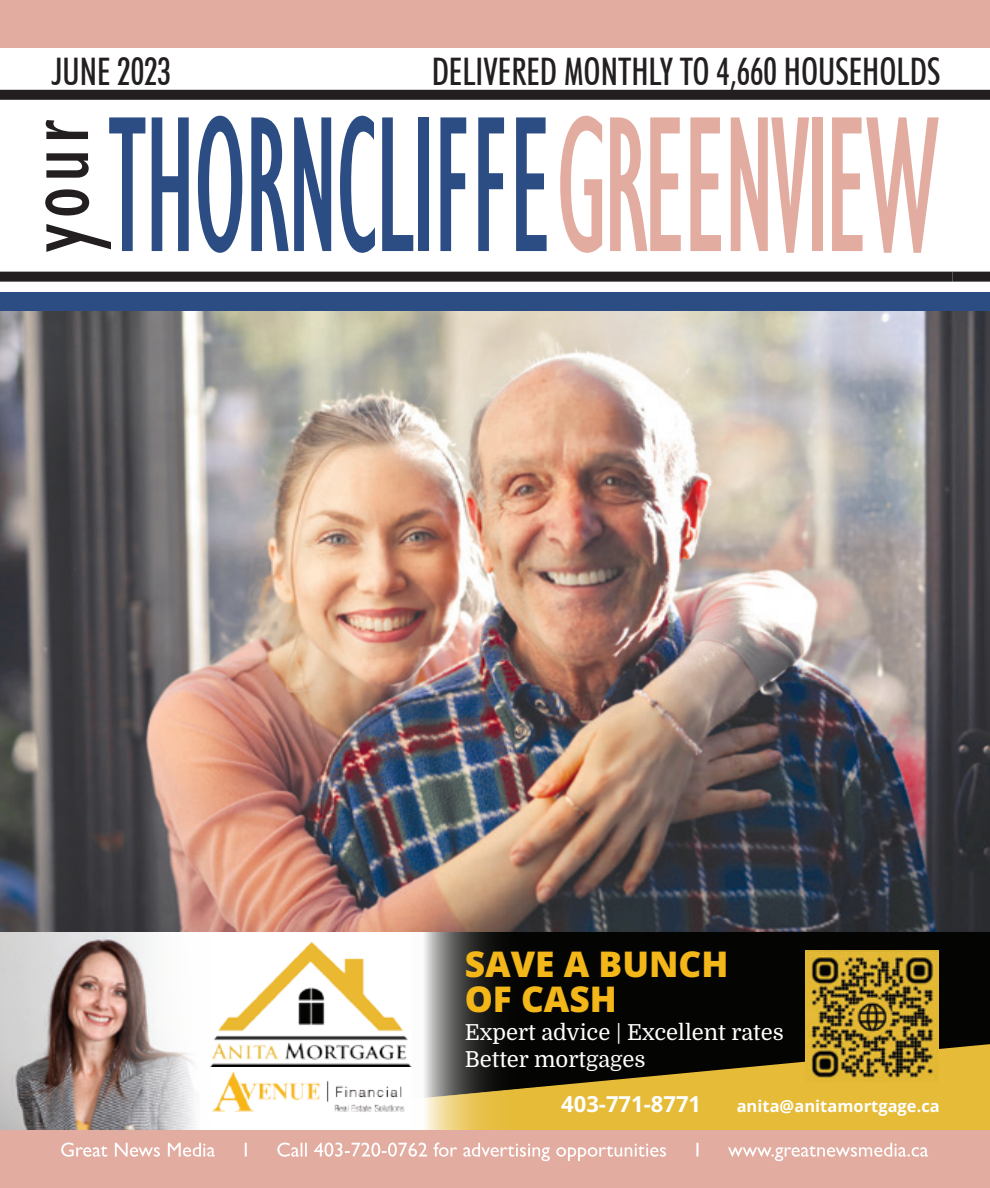
<style>
.page{position:relative;width:990px;height:1188px;background:#fff}
.page>*{position:absolute;margin:0;border:0;box-sizing:border-box;transform-origin:0 0}
.t1{font:condensed 200px "Gill Sans";letter-spacing:-.02em;color:#2c4d83;scale:.62 1}
.t2{font:condensed 94px "Gill Sans";color:#231f20}
.t3{font:500 condensed 38px "Futura BT";color:#231f20;scale:.92 1}
.t4{font:800 35.2px/34.8px "Open Sans";color:#f4b71a}
.t5{font:22px/26.4px "Domine";color:#fff}
.t6{font:700 22px "Open Sans";color:#fff}
.t7{font:700 16.4px "Open Sans";letter-spacing:.005em;color:#fff}
.s1{color:#e2aca0}
</style>
<div class="page">
<img style="left:0;top:310px;width:990px;height:622px">
<div style="left:0;top:0;width:990px;height:48px;background:#e2aca0"></div>
<div style="left:0;top:1130px;width:990px;height:58px;background:#e2aca0"></div>
<svg style="left:61px;top:1143px;width:867px;height:19px"></svg>
<div style="left:0;top:272px;width:953px;height:10px;background:#231f20"></div>
<div style="left:953px;top:272px;width:37px;height:10px;background:#231f20"></div>
<div style="left:0;top:90px;width:990px;height:10px;background:#231f20"></div>
<div style="left:0;top:292px;width:990px;height:18px;background:#2c4d83"></div>
<img style="left:210px;top:942px;width:201px;height:125px">
<img style="left:212px;top:1072px;width:193px;height:40px">
<svg style="left:424px;top:932px;width:566px;height:110px;background:#121311"></svg>
<svg style="left:411px;top:1042px;width:579px;height:88px;background:#a68b37"></svg>
<img style="left:0;top:932px;width:195px;height:198px">
<img style="left:806px;top:950px;width:133px;height:133px">
<h3 class="t3" style="left:52px;top:48px;width:131px">JUNE 2023</h3>
<h3 class="t3" style="left:432px;top:48px;width:555px">DELIVERED MONTHLY TO 4,660 HOUSEHOLDS</h3>
<h2 class="t2" style="left:2px;top:253px;width:134px;rotate:-90deg">your</h2>
<h1 class="t1" style="left:108px;top:68px;width:1343px">THORNCLIFFE<span class="s1">GREENVIEW</span></h1>
<h3 class="t4" style="left:465px;top:946px;width:265px">SAVE A BUNCH<br>OF CASH</h3>
<p class="t5" style="left:465px;top:1020px;width:321px">Expert advice | Excellent rates<br>Better mortgages</p>
<p class="t6" style="left:561px;top:1089px;width:142px">403-771-8771</p>
<p class="t7" style="left:737px;top:1095px;width:205px">anita@anitamortgage.ca</p>
</div>
